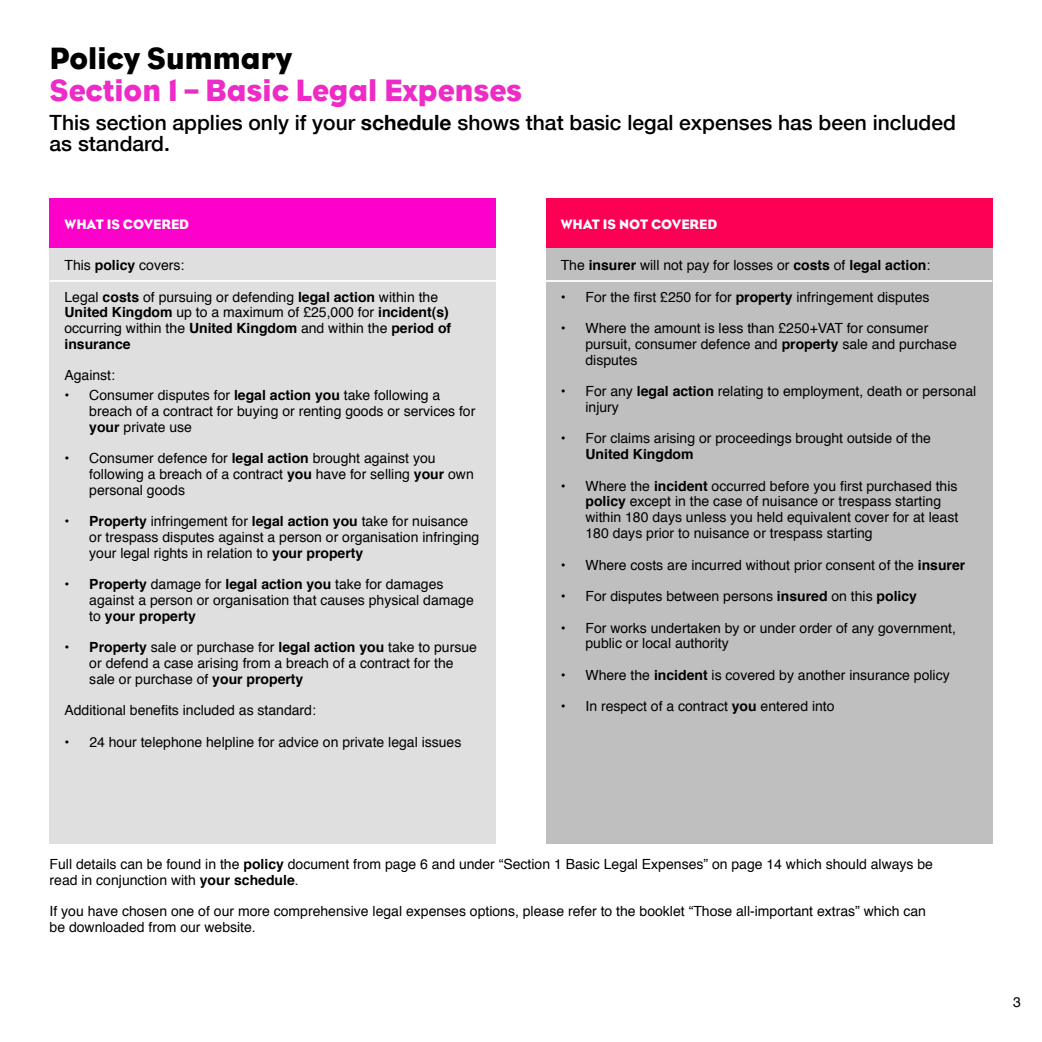
<style>
.page{position:relative;width:1042px;height:1042px;background:#fff}
.page>*{position:absolute;margin:0;border:0;box-sizing:border-box;transform-origin:0 0}
.t1{font:31.5px "Bureau Eagle";color:#ed2bc7}
.t2{font:31.5px "Bureau Eagle";color:#000}
.t3{font:500 21px/21px "Helvetica Neue";color:#000}
.t4{font:14px/15.8px "Helvetica";color:#000}
.t5{font:14px "Bureau Eagle";color:#fff}
.t6{font:700 14px "Helvetica";color:#000}
.s1{font-weight:700}
</style>
<div class="page">
<div style="left:50px;top:248px;width:446px;height:595px;background:#dfdfdf"></div>
<div style="left:546px;top:248px;width:446px;height:595px;background:#bfbfbf"></div>
<hr style="left:50px;top:280px;width:446px;height:2px;background:#fff">
<hr style="left:546px;top:280px;width:446px;height:2px;background:#fff">
<div style="left:50px;top:198px;width:446px;height:50px;background:#fd00ca"></div>
<div style="left:546px;top:198px;width:446px;height:50px;background:#fd0055"></div>
<h1 class="t2" style="left:50px;top:41px;width:244px">Policy Summary</h1>
<h1 class="t1" style="left:50px;top:72px;width:474px">Section 1 – Basic Legal Expenses</h1>
<h2 class="t3" style="left:50px;top:111px;width:908px">This section applies only if your <span class="s1">schedule</span> shows that basic legal expenses has been included as standard.</h2>
<p class="t5" style="left:64px;top:216px;width:126px">WHAT IS COVERED</p>
<p class="t5" style="left:561px;top:216px;width:158px">WHAT IS NOT COVERED</p>
<p class="t4" style="left:64px;top:258px;width:121px">This <span class="s1">policy</span> covers:</p>
<p class="t4" style="left:64px;top:289px;width:388px">Legal <span class="s1">costs</span> of pursuing or defending <span class="s1">legal action</span> within the <span class="s1">United Kingdom</span> up to a maximum of £25,000 for <span class="s1">incident(s) </span>occurring within the <span class="s1">United Kingdom</span> and within the <span class="s1">period of insurance</span></p>
<p class="t4" style="left:64px;top:368px;width:52px">Against:</p>
<p class="t4" style="left:89px;top:388px;width:387px;text-indent:-25px">• Consumer disputes for <span class="s1">legal action you</span> take following a breach of a contract for buying or renting goods or services for <span class="s1">your</span> private use</p>
<p class="t4" style="left:89px;top:451px;width:386px;text-indent:-25px">• Consumer defence for <span class="s1">legal action</span> brought against you following a breach of a contract <span class="s1">you</span> have for selling <span class="s1">your</span> own personal goods</p>
<p class="t4" style="left:89px;top:514px;width:391px;text-indent:-25px">• <span class="s1">Property</span> infringement for <span class="s1">legal action you</span> take for nuisance or trespass disputes against a person or organisation infringing your legal rights in relation to <span class="s1">your property</span></p>
<p class="t4" style="left:89px;top:577px;width:386px;text-indent:-25px">• <span class="s1">Property</span> damage for <span class="s1">legal action you</span> take for damages against a person or organisation that causes physical damage to <span class="s1">your property</span></p>
<p class="t4" style="left:89px;top:640px;width:389px;text-indent:-25px">• <span class="s1">Property</span> sale or purchase for <span class="s1">legal action you</span> take to pursue or defend a case arising from a breach of a contract for the sale or purchase of <span class="s1">your property</span></p>
<p class="t4" style="left:65px;top:703px;width:253px">Additional benefits included as standard:</p>
<p class="t4" style="left:65px;top:734px;width:398px">• 24 hour telephone helpline for advice on private legal issues</p>
<p class="t4" style="left:561px;top:258px;width:371px">The <span class="s1">insurer</span> will not pay for losses or <span class="s1">costs</span> of <span class="s1">legal action</span>:</p>
<p class="t4" style="left:561px;top:289px;width:370px">• For the first £250 for for <span class="s1">property</span> infringement disputes</p>
<p class="t4" style="left:585px;top:321px;width:373px;text-indent:-25px">• Where the amount is less than £250+VAT for consumer pursuit, consumer defence and <span class="s1">property</span> sale and purchase disputes</p>
<p class="t4" style="left:585px;top:384px;width:392px;text-indent:-25px">• For any <span class="s1">legal action</span> relating to employment, death or personal injury</p>
<p class="t4" style="left:561px;top:431px;width:372px">• For claims arising or proceedings brought outside of the</p>
<p class="t6" style="left:585px;top:443px;width:110px">United Kingdom</p>
<p class="t4" style="left:585px;top:478px;width:374px;text-indent:-25px">• Where the <span class="s1">incident</span> occurred before you first purchased this <span class="s1">policy</span> except in the case of nuisance or trespass starting within 180 days unless you held equivalent cover for at least 180 days prior to nuisance or trespass starting</p>
<p class="t4" style="left:561px;top:557px;width:406px">• Where costs are incurred without prior consent of the <span class="s1">insurer</span></p>
<p class="t4" style="left:561px;top:588px;width:358px">• For disputes between persons <span class="s1">insured</span> on this <span class="s1">policy</span></p>
<p class="t4" style="left:585px;top:620px;width:372px;text-indent:-25px">• For works undertaken by or under order of any government, public or local authority</p>
<p class="t4" style="left:561px;top:667px;width:390px">• Where the <span class="s1">incident</span> is covered by another insurance policy</p>
<p class="t4" style="left:561px;top:699px;width:275px">• In respect of a contract <span class="s1">you</span> entered into</p>
<p class="t4" style="left:50px;top:856px;width:885px">Full details can be found in the <span class="s1">policy</span> document from page 6 and under “Section 1 Basic Legal Expenses” on page 14 which should always be read in conjunction with <span class="s1">your schedule</span>.</p>
<p class="t4" style="left:50px;top:903px;width:878px">If you have chosen one of our more comprehensive legal expenses options, please refer to the booklet “Those all-important extras” which can be downloaded from our website.</p>
<p class="t4" style="left:1013px;top:994px;width:9px">3</p>
</div>
